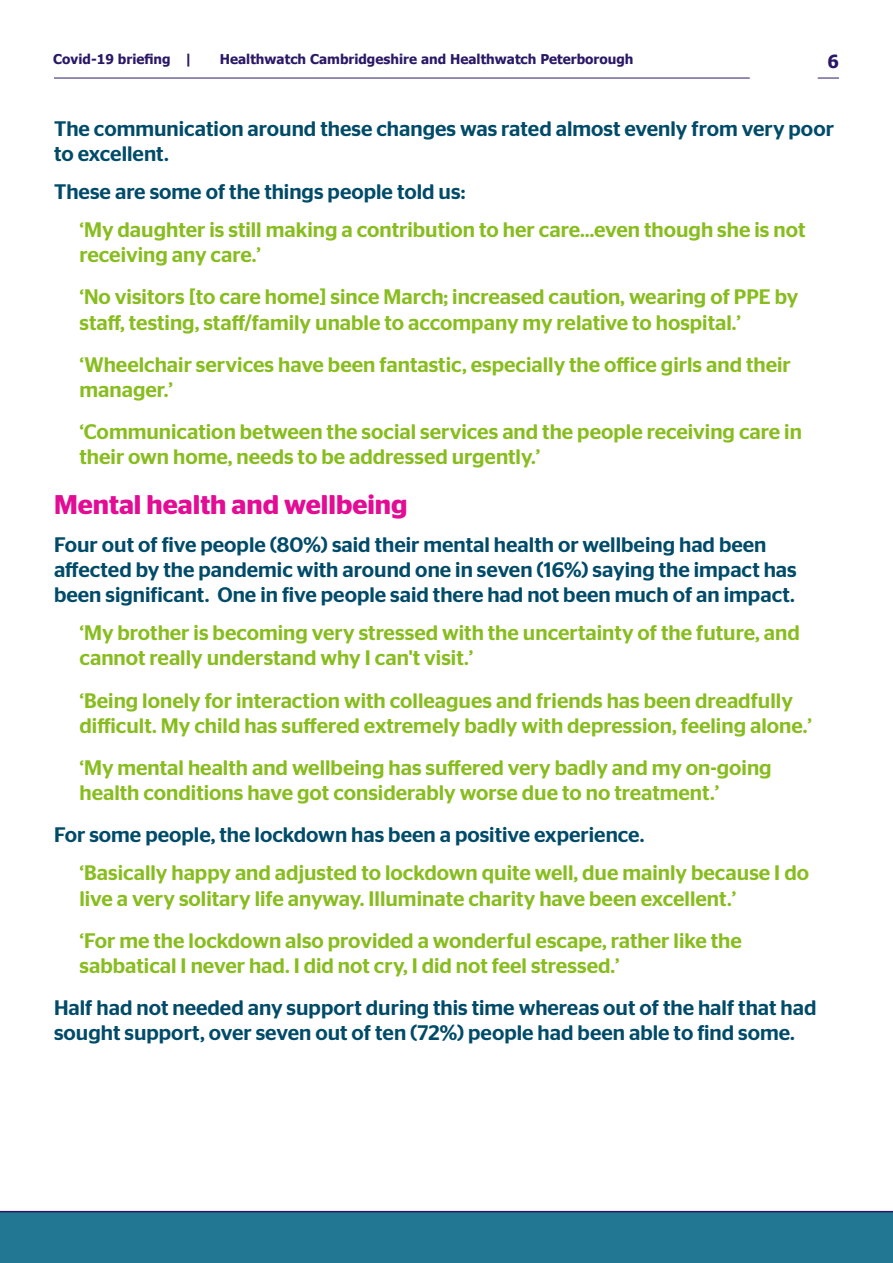
<style>
.page{position:relative;width:893px;height:1263px;background:#fff}
.page>*{position:absolute;margin:0;border:0;box-sizing:border-box;transform-origin:0 0}
.t1{font:600 27px "Stag Sans";color:#e30c95}
.t2{font:500 21px/25.2px "Stag Sans";color:#88bd1f}
.t3{font:500 21px/25.2px "Stag Sans";color:#004b69}
.t4{font:700 18px "Tahoma";color:#2a1866}
.t5{font:700 13.5px "Tahoma";color:#2a1866}
</style>
<div class="page">
<div style="left:0;top:1211px;width:893px;height:52px;background:#227793"></div>
<hr style="left:54px;top:78px;width:696px;height:1px;background:#2a1866">
<svg style="left:818px;top:78px;width:21px;height:1px"></svg>
<p class="t5" style="left:53px;top:50px;width:141px">Covid-19 briefing |</p>
<p class="t5" style="left:220px;top:50px;width:415px">Healthwatch Cambridgeshire and Healthwatch Peterborough</p>
<p class="t4" style="left:827px;top:49px;width:13px">6</p>
<p class="t3" style="left:54px;top:116px;width:781px">The communication around these changes was rated almost evenly from very poor to excellent.</p>
<p class="t3" style="left:54px;top:179px;width:413px">These are some of the things people told us:</p>
<p class="t2" style="left:80px;top:217px;width:727px">‘My daughter is still making a contribution to her care…even though she is not receiving any care.’</p>
<p class="t2" style="left:80px;top:284px;width:720px">‘No visitors [to care home] since March; increased caution, wearing of PPE by staff, testing, staff/family unable to accompany my relative to hospital.’</p>
<p class="t2" style="left:80px;top:352px;width:713px">‘Wheelchair services have been fantastic, especially the office girls and their manager.’</p>
<p class="t2" style="left:80px;top:419px;width:724px">‘Communication between the social services and the people receiving care in their own home, needs to be addressed urgently.’</p>
<p class="t1" style="left:54px;top:489px;width:355px">Mental health and wellbeing</p>
<p class="t3" style="left:54px;top:532px;width:744px">Four out of five people (80%) said their mental health or wellbeing had been affected by the pandemic with around one in seven (16%) saying the impact has been significant. One in five people said there had not been much of an impact.</p>
<p class="t2" style="left:80px;top:620px;width:722px">‘My brother is becoming very stressed with the uncertainty of the future, and cannot really understand why I can't visit.’</p>
<p class="t2" style="left:80px;top:688px;width:734px">‘Being lonely for interaction with colleagues and friends has been dreadfully difficult. My child has suffered extremely badly with depression, feeling alone.’</p>
<p class="t2" style="left:80px;top:755px;width:694px">‘My mental health and wellbeing has suffered very badly and my on-going health conditions have got considerably worse due to no treatment.’</p>
<p class="t3" style="left:54px;top:822px;width:592px">For some people, the lockdown has been a positive experience.</p>
<p class="t2" style="left:80px;top:860px;width:731px">‘Basically happy and adjusted to lockdown quite well, due mainly because I do live a very solitary life anyway. Illuminate charity have been excellent.’</p>
<p class="t2" style="left:80px;top:928px;width:664px">‘For me the lockdown also provided a wonderful escape, rather like the sabbatical I never had. I did not cry, I did not feel stressed.’</p>
<p class="t3" style="left:54px;top:995px;width:764px">Half had not needed any support during this time whereas out of the half that had sought support, over seven out of ten (72%) people had been able to find some.</p>
</div>
